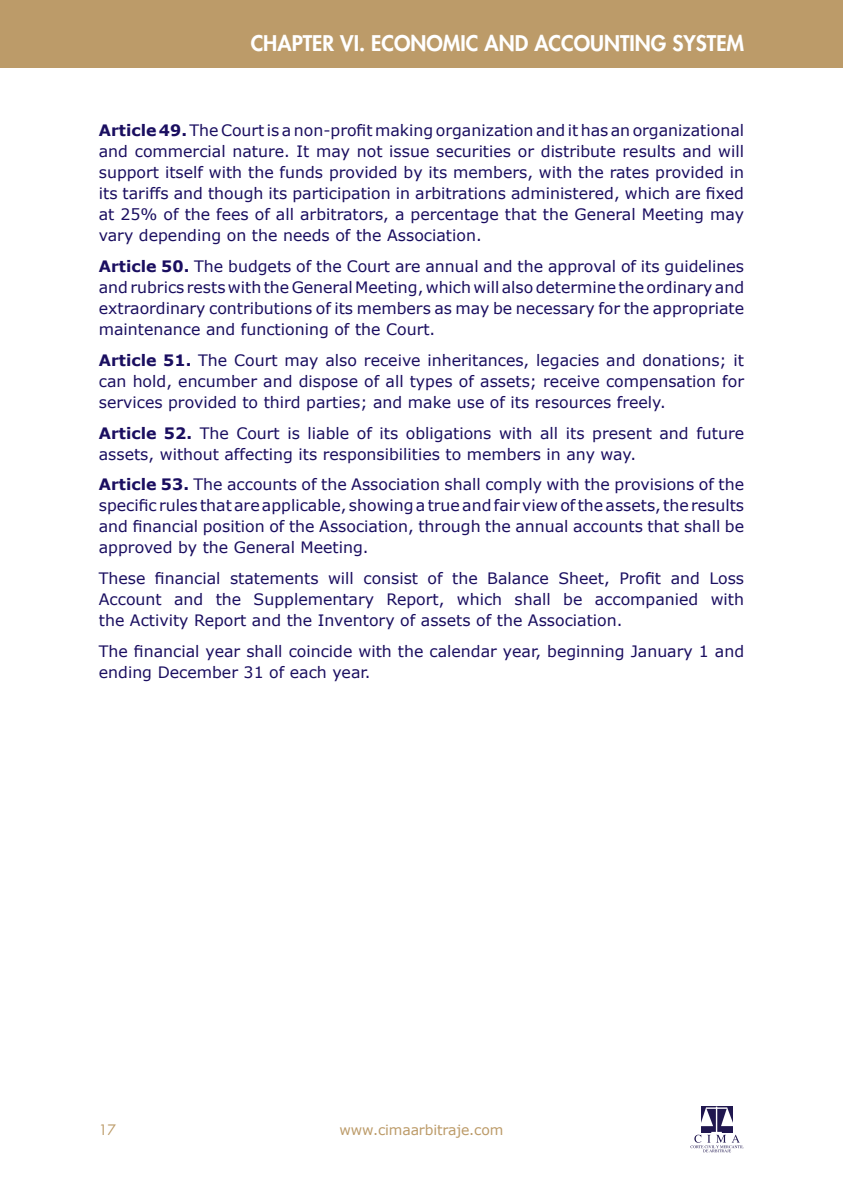
<style>
.page{position:relative;width:843px;height:1190px;background:#fff}
.page>*{position:absolute;margin:0;border:0;box-sizing:border-box;transform-origin:0 0}
.TXT_CABECERA{font:800 21px "Futura Std";color:#fff}
.t1{font:15.75px/21px "Verdana";color:#1a0e60;text-align:justify}
.t2{font:14px "Verdana";letter-spacing:-.01em;color:#bc9b69}
.t3{font:14px "Futura Std";color:#bc9b69}
.s1{font-weight:700}
</style>
<div class="page">
<div style="left:0;top:0;width:842px;height:67px;background:#bc9b69"></div>
<svg style="left:701px;top:1106px;width:31px;height:26px"></svg>
<hr style="left:706px;top:1107px;width:21px;height:2px;background:#fff">
<hr style="left:715px;top:1106px;width:2px;height:27px;background:#fff">
<svg style="left:701px;top:1107px;width:12px;height:19px"></svg>
<svg style="left:721px;top:1107px;width:12px;height:19px"></svg>
<svg style="left:690px;top:1132px;width:53px;height:20px"></svg>
<p class="TXT_CABECERA" style="left:251px;top:30px;width:495px">CHAPTER VI. ECONOMIC AND ACCOUNTING SYSTEM</p>
<p class="t1" style="left:99px;top:119px;width:646px"><span class="s1">Article 49.</span> The Court is a non-profit making organization and it has an organizational and commercial nature. It may not issue securities or distribute results and will support itself with the funds provided by its members, with the rates provided in its tariffs and though its participation in arbitrations administered, which are fixed at 25% of the fees of all arbitrators, a percentage that the General Meeting may vary depending on the needs of the Association.</p>
<p class="t1" style="left:99px;top:255px;width:646px"><span class="s1">Article 50.</span> The budgets of the Court are annual and the approval of its guidelines and rubrics rests with the General Meeting, which will also determine the ordinary and extraordinary contributions of its members as may be necessary for the appropriate maintenance and functioning of the Court.</p>
<p class="t1" style="left:99px;top:349px;width:646px"><span class="s1">Article 51.</span> The Court may also receive inheritances, legacies and donations; it can hold, encumber and dispose of all types of assets; receive compensation for services provided to third parties; and make use of its resources freely.</p>
<p class="t1" style="left:99px;top:422px;width:646px"><span class="s1">Article 52.</span> The Court is liable of its obligations with all its present and future assets, without affecting its responsibilities to members in any way.</p>
<p class="t1" style="left:99px;top:474px;width:646px"><span class="s1">Article 53.</span> The accounts of the Association shall comply with the provisions of the specific rules that are applicable, showing a true and fair view of the assets, the results and financial position of the Association, through the annual accounts that shall be approved by the General Meeting.</p>
<p class="t1" style="left:99px;top:567px;width:646px">These financial statements will consist of the Balance Sheet, Profit and Loss Account and the Supplementary Report, which shall be accompanied with the Activity Report and the Inventory of assets of the Association.</p>
<p class="t1" style="left:99px;top:640px;width:646px">The financial year shall coincide with the calendar year, beginning January 1 and ending December 31 of each year.</p>
<p class="t3" style="left:99px;top:1121px;width:19px">17</p>
<p class="t2" style="left:339px;top:1120px;width:165px">www.cimaarbitraje.com</p>
</div>
